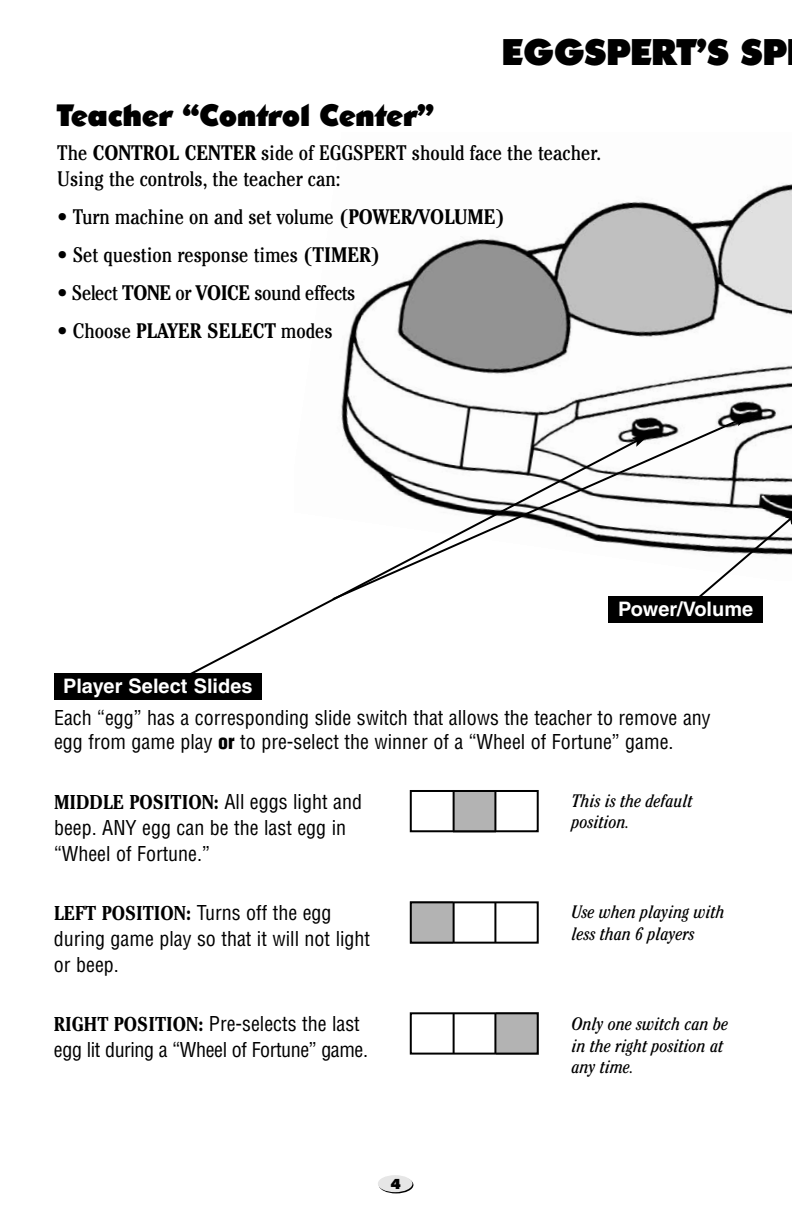
<style>
.page{position:relative;width:792px;height:1224px;background:#fff}
.page>*{position:absolute;margin:0;border:0;box-sizing:border-box;transform-origin:0 0}
.t1{font:800 36px "Opine";color:#000}
.t2{font:800 30px "Opine";color:#000}
.t3{font:condensed 21px/26px "Cheltenham";color:#000}
.t4{font:condensed 21px "Cheltenham";letter-spacing:-.02em;color:#000}
.t5{font:condensed 20px/26px "Helvetica";color:#000}
.t6{font:condensed 20px/26px "Helvetica";letter-spacing:-.02em;color:#000}
.t7{font:700 20px "Helvetica";color:#fff}
.t8{font:700 condensed 20px "Cheltenham";color:#000}
.t9{font:italic condensed 18px/21.6px "Cheltenham";color:#000}
.t10{font:800 14px "Opine";color:#000}
.s1{font-weight:700}
.s2{font-weight:900}
.s3{font-family:"Helvetica";font-weight:400}
.s4{font-family:"Cheltenham";font-weight:700}
</style>
<div class="page">
<img style="left:341px;top:183px;width:451px;height:326px">
<svg style="left:379px;top:1176px;width:34px;height:17px"></svg>
<div style="left:378px;top:1175px;width:34px;height:17px;background:#e6e6e6;border-radius:50%"></div>
<svg style="left:742px;top:509px;width:50px;height:53px"></svg>
<div style="left:609px;top:596px;width:154px;height:27px;background:#000"></div>
<div style="left:410px;top:901px;width:42px;height:43px;background:#b3b3b3"></div>
<div style="left:410px;top:901px;width:129px;height:43px;border:2px solid #000"></div>
<hr style="left:453px;top:902px;width:2px;height:40px;background:#000">
<hr style="left:494px;top:902px;width:2px;height:40px;background:#000">
<div style="left:496px;top:1012px;width:42px;height:42px;background:#b3b3b3"></div>
<div style="left:410px;top:1012px;width:129px;height:43px;border:2px solid #000"></div>
<hr style="left:453px;top:1013px;width:2px;height:40px;background:#000">
<hr style="left:494px;top:1013px;width:2px;height:40px;background:#000">
<div style="left:453px;top:790px;width:42px;height:42px;background:#b3b3b3"></div>
<div style="left:410px;top:790px;width:129px;height:42px;border:2px solid #000"></div>
<hr style="left:453px;top:791px;width:2px;height:40px;background:#000">
<hr style="left:494px;top:791px;width:2px;height:40px;background:#000">
<svg style="left:190px;top:600px;width:419px;height:73px"></svg>
<div style="left:54px;top:673px;width:208px;height:27px;background:#000"></div>
<svg style="left:330px;top:417px;width:412px;height:185px"></svg>
<svg style="left:734px;top:414px;width:19px;height:12px"></svg>
<h1 class="t1" style="left:502px;top:32px;width:286px">EGGSPERT’S SP</h1>
<h2 class="t2" style="left:57px;top:98px;width:379px">Teacher “Control Center”</h2>
<p class="t3" style="left:57px;top:142px;width:545px">The <span class="s1">CONTROL CENTER</span> side of EGGSPERT should face the teacher.<br>Using the controls, the teacher can:</p>
<p class="t3" style="left:57px;top:206px;width:449px">• Turn machine on and set volume <span class="s1">(POWER/VOLUME)</span></p>
<p class="t3" style="left:57px;top:244px;width:324px">• Set question response times <span class="s1">(TIMER)</span></p>
<p class="t4" style="left:57px;top:285px;width:300px">• Select <span class="s1">TONE</span> or <span class="s1">VOICE</span> sound effects</p>
<p class="t3" style="left:57px;top:320px;width:277px">• Choose <span class="s1">PLAYER SELECT</span> modes</p>
<p class="t7" style="left:618px;top:601px;width:136px">Power/Volume</p>
<p class="t7" style="left:63px;top:678px;width:191px">Player Select Slides</p>
<p class="t5" style="left:54px;top:706px;width:658px;line-height:24px">Each “egg” has a corresponding slide switch that allows the teacher to remove any egg from game play <span class="s2">or</span> to pre-select the winner of a “Wheel of Fortune” game.</p>
<p class="t8" style="left:54px;top:795px;width:310px">MIDDLE POSITION: <span class="s3">All eggs light and</span></p>
<p class="t5" style="left:54px;top:815px;width:294px">beep. ANY egg can be the last egg in “Wheel of Fortune.”</p>
<p class="t9" style="left:572px;top:791px;width:123px">This is the default position.</p>
<p class="t5" style="left:54px;top:900px;width:318px"><span class="s4">LEFT POSITION:</span> Turns off the egg during game play so that it will not light or beep.</p>
<p class="t9" style="left:572px;top:903px;width:155px">Use when playing with less than 6 players</p>
<p class="t6" style="left:54px;top:1011px;width:316px"><span class="s4">RIGHT POSITION:</span> Pre-selects the last egg lit during a “Wheel of Fortune” game.</p>
<p class="t10" style="left:391px;top:1176px;width:12px">4</p>
<p class="t9" style="left:572px;top:1015px;width:158px">Only one switch can be in the right position at any time.</p>
</div>
